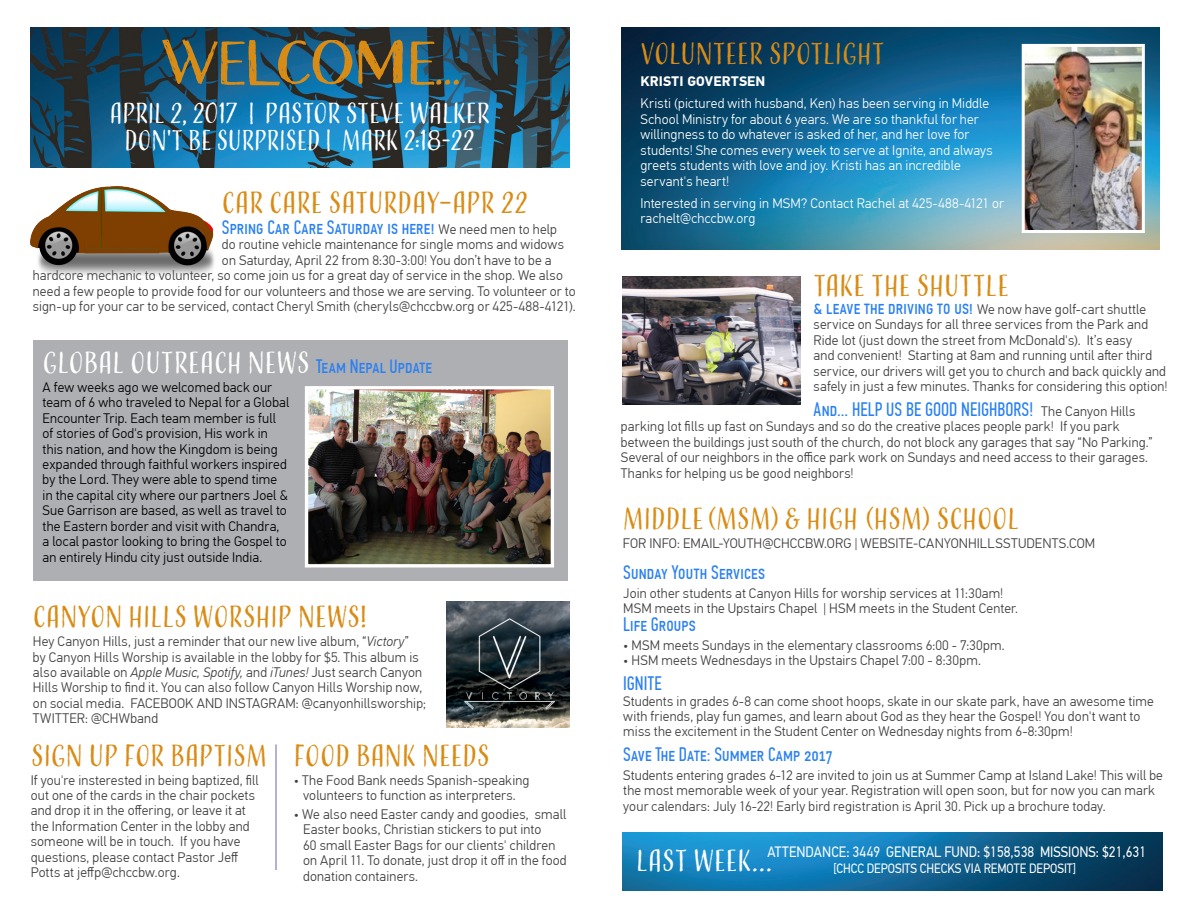
<style>
.page{position:relative;width:1188px;height:918px;background:#fff}
.page>*{position:absolute;margin:0;border:0;box-sizing:border-box;transform-origin:0 0}
.t1{font:63px "Avera Sans TC Sketch";color:#d98c15}
.Winter_2017_heads{font:28.5px "Adorn Condensed Sans";letter-spacing:-.005em;color:#d98c15}
.Winter_2017_heads-2{font:28.5px "Adorn Condensed Sans";color:#fff}
._2015_heads_in_shell{font:28.5px "Adorn Condensed Sans";letter-spacing:-.005em;color:#fff}
.Winter_2017_heads-3{font:27px "Adorn Condensed Sans";letter-spacing:-.01em;color:#fff}
.Winter_2017_heads-4{font:26.7px "Adorn Condensed Sans";letter-spacing:-.01em;color:#fff}
.ministry_subhead{font:19.5px "PF Din Text Comp Pro";letter-spacing:.005em;color:#2980f2}
._2015_heads_in_shell-2{font:15px "PF Din Text Pro";color:#fff;scale:.9 1}
.ministry_subhead-2{font:300 13.8px/15.5px "PF Din Text Pro";letter-spacing:.015em;color:#3e3e3f}
._2016_spring_body_te{font:300 13.8px/15.5px "PF Din Text Pro";letter-spacing:.015em;color:#3e3e3f}
.ministry_subhead-3{font:300 13.8px/15.5px "PF Din Text Pro";letter-spacing:.015em;color:#000}
._2016_spring_body_te-2{font:300 13.8px/15.5px "PF Din Text Pro";letter-spacing:.015em;color:#fff}
.Winter_2017_heads-5{font:300 13.8px/15.5px "PF Din Text Pro";letter-spacing:.015em;color:#3e3e3f}
._2016_spring_body_te-3{font:700 13.8px "PF Din Text Pro";letter-spacing:.015em;color:#fff}
._2015_heads_in_shell-3{font:13.5px "PF Din Text Pro";color:#fff;scale:.9 1}
.s1{font-size:26.7px}
.s2{font-family:"PF Din Text Pro";font-weight:300;font-size:13.8px;color:#3e3e3f}
.s3{font-family:"PF Din Text Comp Pro";font-size:19.5px;color:#2980f2}
.s4{font-style:italic}
.s5{font-family:"PF Din Text Comp Pro";font-weight:400;font-size:19.5px;color:#2980f2}
</style>
<div class="page">
<div style="left:33px;top:340px;width:535px;height:240px;background:#aeafb3"></div>
<img style="left:621px;top:27px;width:538px;height:222px">
<img style="left:622px;top:833px;width:540px;height:57px">
<img style="left:31px;top:27px;width:539px;height:141px">
<img style="left:1026px;top:48px;width:115px;height:181px">
<div style="left:1022px;top:44px;width:123px;height:189px;border:3px solid #fff"></div>
<img style="left:31px;top:187px;width:184px;height:89px">
<hr style="left:276px;top:745px;width:1px;height:125px;background:#6666ac">
<img style="left:305px;top:386px;width:249px;height:182px">
<img style="left:622px;top:276px;width:178px;height:128px">
<img style="left:447px;top:602px;width:123px;height:125px">
<p class="t1" style="left:161px;top:28px;width:301px">WELCOME...</p>
<p class="Winter_2017_heads-3" style="left:109px;top:96px;width:382px">APRIL 2, 2017 <span class="s1">|</span> PASTOR STEVE WALKER</p>
<p class="Winter_2017_heads-4" style="left:125px;top:123px;width:352px">DON'T BE SURPRISED | MARK 2:18-22</p>
<p class="Winter_2017_heads" style="left:222px;top:184px;width:307px">CAR CARE SATURDAY–APR 22</p>
<p class="ministry_subhead" style="left:222px;top:216px;width:337px">Spring Car Care Saturday is here! <span class="s2">We need men to help</span></p>
<p class="ministry_subhead-2" style="left:222px;top:237px;width:344px">do routine vehicle maintenance for single moms and widows</p>
<p class="ministry_subhead-2" style="left:222px;top:252px;width:331px">on Saturday, April 22 from 8:30-3:00! You don’t have to be a</p>
<p class="ministry_subhead-2" style="left:33px;top:268px;width:532px">hardcore mechanic to volunteer, so come join us for a great day of service in the shop. We also</p>
<p class="ministry_subhead-2" style="left:33px;top:283px;width:544px">need a few people to provide food for our volunteers and those we are serving. To volunteer or to</p>
<p class="ministry_subhead-2" style="left:33px;top:299px;width:544px">sign-up for your car to be serviced, contact Cheryl Smith (cheryls@chccbw.org or 425-488-4121).</p>
<p class="Winter_2017_heads-2" style="left:43px;top:345px;width:391px">GLOBAL OUTREACH NEWS <span class="s3">Team Nepal Update</span></p>
<p class="ministry_subhead-3" style="left:43px;top:379px;width:248px">A few weeks ago we welcomed back our team of 6 who traveled to Nepal for a Global Encounter Trip. Each team member is full of stories of God's provision, His work in this nation, and how the Kingdom is being expanded through faithful workers inspired by the Lord. They were able to spend time in the capital city where our partners Joel &amp; Sue Garrison are based, as well as travel to the Eastern border and visit with Chandra, a local pastor looking to bring the Gospel to an entirely Hindu city just outside India.</p>
<p class="Winter_2017_heads" style="left:33px;top:599px;width:335px">CANYON HILLS WORSHIP NEWS!</p>
<p class="_2016_spring_body_te" style="left:33px;top:634px;width:395px">Hey Canyon Hills, just a reminder that our new live album, “<span class="s4">Victory</span>”<br>by Canyon Hills Worship is available in the lobby for $5. This album is also available on <span class="s4">Apple Music, Spotify,</span> and <span class="s4">iTunes!</span> Just search Canyon Hills Worship to find it. You can also follow Canyon Hills Worship now, on social media. FACEBOOK AND INSTAGRAM: @canyonhillsworship; TWITTER: @CHWband</p>
<p class="Winter_2017_heads" style="left:31px;top:738px;width:238px">SIGN UP FOR BAPTISM</p>
<p class="_2016_spring_body_te" style="left:31px;top:772px;width:229px">If you're insterested in being baptized, fill out one of the cards in the chair pockets and drop it in the offering, or leave it at the Information Center in the lobby and someone will be in touch. If you have questions, please contact Pastor Jeff Potts at jeffp@chccbw.org.</p>
<p class="Winter_2017_heads" style="left:294px;top:738px;width:198px">FOOD BANK NEEDS</p>
<p class="_2016_spring_body_te" style="left:294px;top:772px;width:237px;text-align:center">• The Food Bank needs Spanish-speaking volunteers to function as interpreters.</p>
<p class="_2016_spring_body_te" style="left:303px;top:806px;width:265px;text-indent:-9px">• We also need Easter candy and goodies, small Easter books, Christian stickers to put into<br>60 small Easter Bags for our clients' children on April 11. To donate, just drop it off in the food donation containers.</p>
<p class="Winter_2017_heads" style="left:640px;top:36px;width:246px">VOLUNTEER SPOTLIGHT</p>
<p class="_2016_spring_body_te-3" style="left:640px;top:73px;width:126px">KRISTI GOVERTSEN</p>
<p class="_2016_spring_body_te-2" style="left:640px;top:96px;width:354px">Kristi (pictured with husband, Ken) has been serving in Middle School Ministry for about 6 years. We are so thankful for her willingness to do whatever is asked of her, and her love for students! She comes every week to serve at Ignite, and always greets students with love and joy. Kristi has an incredible servant's heart!</p>
<p class="_2016_spring_body_te-2" style="left:640px;top:196px;width:365px">Interested in serving in MSM? Contact Rachel at 425-488-4121 or rachelt@chccbw.org</p>
<p class="Winter_2017_heads" style="left:814px;top:268px;width:197px">TAKE THE SHUTTLE</p>
<p class="Winter_2017_heads-5" style="left:814px;top:302px;width:355px"><span class="s5">&amp; leave the driving to us!</span> We now have golf-cart shuttle service on Sundays for all three services from the Park and Ride lot (just down the street from McDonald's). It’s easy<br>and convenient! Starting at 8am and running until after third service, our drivers will get you to church and back quickly and safely in just a few minutes. Thanks for considering this option!</p>
<p class="ministry_subhead" style="left:814px;top:398px;width:323px">And... HELP US BE GOOD NEIGHBORS! <span class="s2">The Canyon Hills</span></p>
<p class="ministry_subhead-2" style="left:621px;top:419px;width:533px">parking lot fills up fast on Sundays and so do the creative places people park! If you park between the buildings just south of the church, do not block any garages that say “No Parking.” Several of our neighbors in the office park work on Sundays and need access to their garages.<br>Thanks for helping us be good neighbors!</p>
<p class="Winter_2017_heads" style="left:623px;top:501px;width:398px">MIDDLE (MSM) &amp; HIGH (HSM) SCHOOL</p>
<p class="_2016_spring_body_te" style="left:623px;top:536px;width:474px">FOR INFO: EMAIL-YOUTH@CHCCBW.ORG | WEBSITE-CANYONHILLSSTUDENTS.COM</p>
<p class="ministry_subhead" style="left:623px;top:561px;width:143px">Sunday Youth Services</p>
<p class="ministry_subhead-2" style="left:623px;top:586px;width:382px">Join other students at Canyon Hills for worship services at 11:30am!</p>
<p class="ministry_subhead-2" style="left:623px;top:601px;width:396px">MSM meets in the Upstairs Chapel | HSM meets in the Student Center.</p>
<p class="ministry_subhead" style="left:623px;top:613px;width:74px">Life Groups</p>
<p class="ministry_subhead-2" style="left:623px;top:638px;width:383px">• MSM meets Sundays in the elementary classrooms 6:00 - 7:30pm.</p>
<p class="ministry_subhead-2" style="left:623px;top:653px;width:359px">• HSM meets Wednesdays in the Upstairs Chapel 7:00 - 8:30pm.</p>
<p class="ministry_subhead" style="left:623px;top:672px;width:40px">IGNITE</p>
<p class="ministry_subhead-2" style="left:623px;top:693px;width:532px">Students in grades 6-8 can come shoot hoops, skate in our skate park, have an awesome time with friends, play fun games, and learn about God as they hear the Gospel! You don't want to miss the excitement in the Student Center on Wednesday nights from 6-8:30pm!</p>
<p class="ministry_subhead" style="left:623px;top:743px;width:211px">Save The Date: Summer Camp 2017</p>
<p class="ministry_subhead-2" style="left:623px;top:768px;width:541px">Students entering grades 6-12 are invited to join us at Summer Camp at Island Lake! This will be the most memorable week of your year. Registration will open soon, but for now you can mark your calendars: July 16-22! Early bird registration is April 30. Pick up a brochure today.</p>
<p class="_2015_heads_in_shell-2" style="left:767px;top:843px;width:422px">ATTENDANCE: 3449 GENERAL FUND: $158,538 MISSIONS: $21,631</p>
<p class="_2015_heads_in_shell-3" style="left:833px;top:861px;width:271px">[CHCC DEPOSITS CHECKS VIA REMOTE DEPOSIT]</p>
<p class="_2015_heads_in_shell" style="left:636px;top:843px;width:138px">LAST WEEK...</p>
</div>
